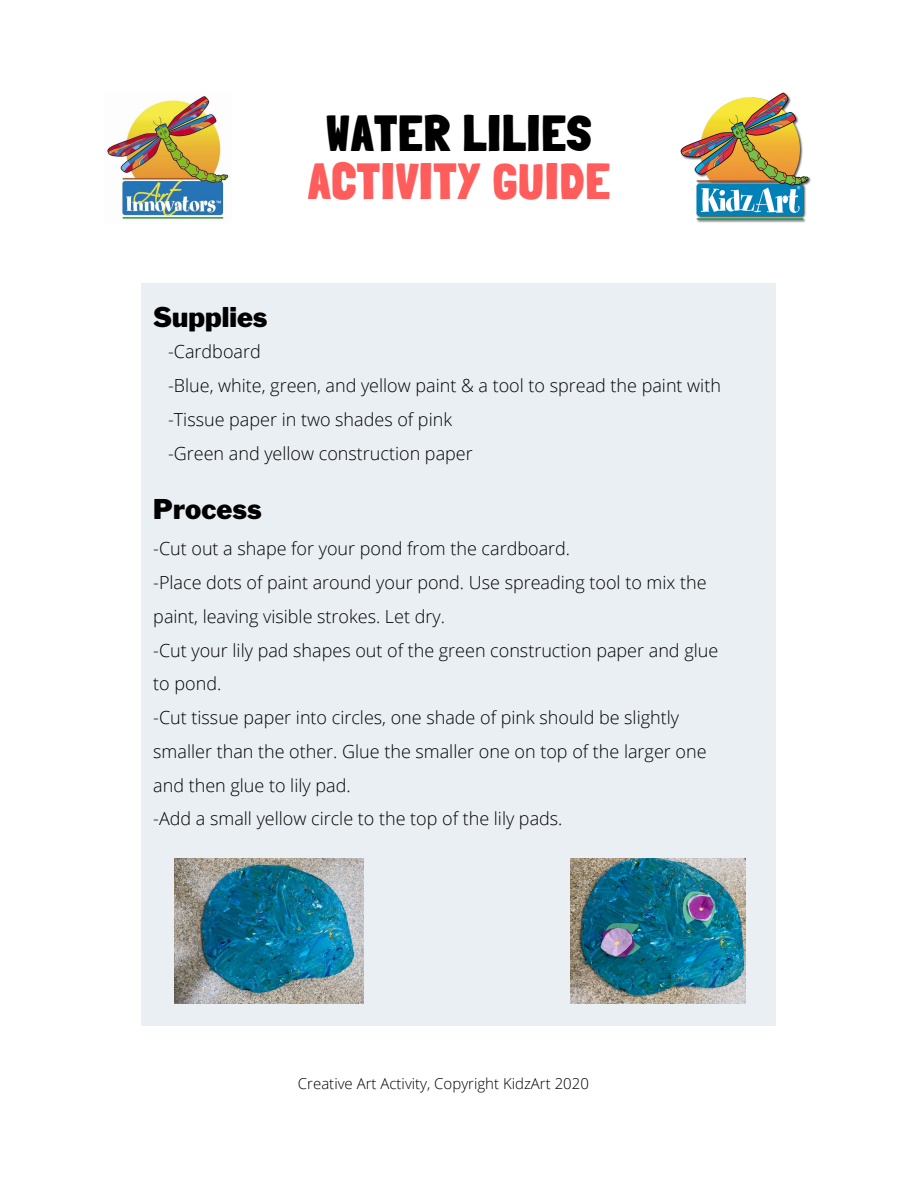
<style>
.page{position:relative;width:918px;height:1188px;background:#fff}
.page>*{position:absolute;margin:0;border:0;box-sizing:border-box;transform-origin:0 0}
.t1{font:900 49.5px "Londrina Solid";letter-spacing:.035em;color:#ff5c5c}
.t2{font:900 49.5px "Londrina Solid";letter-spacing:.035em;color:#000}
.t3{font:900 27px "Libre Franklin";color:#000}
.t4{font:300 18px/33.8px "Open Sans";color:#000}
.t5{font:300 15px "Open Sans";color:#000}
</style>
<div class="page">
<img style="left:680px;top:92px;width:131px;height:131px">
<div style="left:142px;top:283px;width:634px;height:742px;background:#eaeff4"></div>
<img style="left:106px;top:96px;width:123px;height:123px">
<img style="left:570px;top:858px;width:176px;height:146px">
<img style="left:174px;top:858px;width:189px;height:146px">
<h1 class="t2" style="left:327px;top:104px;width:266px">WATER LILIES</h1>
<h1 class="t1" style="left:308px;top:152px;width:303px">ACTIVITY GUIDE</h1>
<h2 class="t3" style="left:153px;top:301px;width:116px">Supplies</h2>
<p class="t4" style="left:168px;top:335px;width:554px">-Cardboard<br>-Blue, white, green, and yellow paint &amp; a tool to spread the paint with -Tissue paper in two shades of pink<br>-Green and yellow construction paper</p>
<h2 class="t3" style="left:153px;top:493px;width:110px">Process</h2>
<p class="t4" style="left:153px;top:532px;width:566px">-Cut out a shape for your pond from the cardboard.<br>-Place dots of paint around your pond. Use spreading tool to mix the paint, leaving visible strokes. Let dry.<br>-Cut your lily pad shapes out of the green construction paper and glue to pond.<br>-Cut tissue paper into circles, one shade of pink should be slightly smaller than the other. Glue the smaller one on top of the larger one and then glue to lily pad.<br>-Add a small yellow circle to the top of the lily pads.</p>
<p class="t5" style="left:298px;top:1073px;width:292px">Creative Art Activity, Copyright KidzArt 2020</p>
</div>
